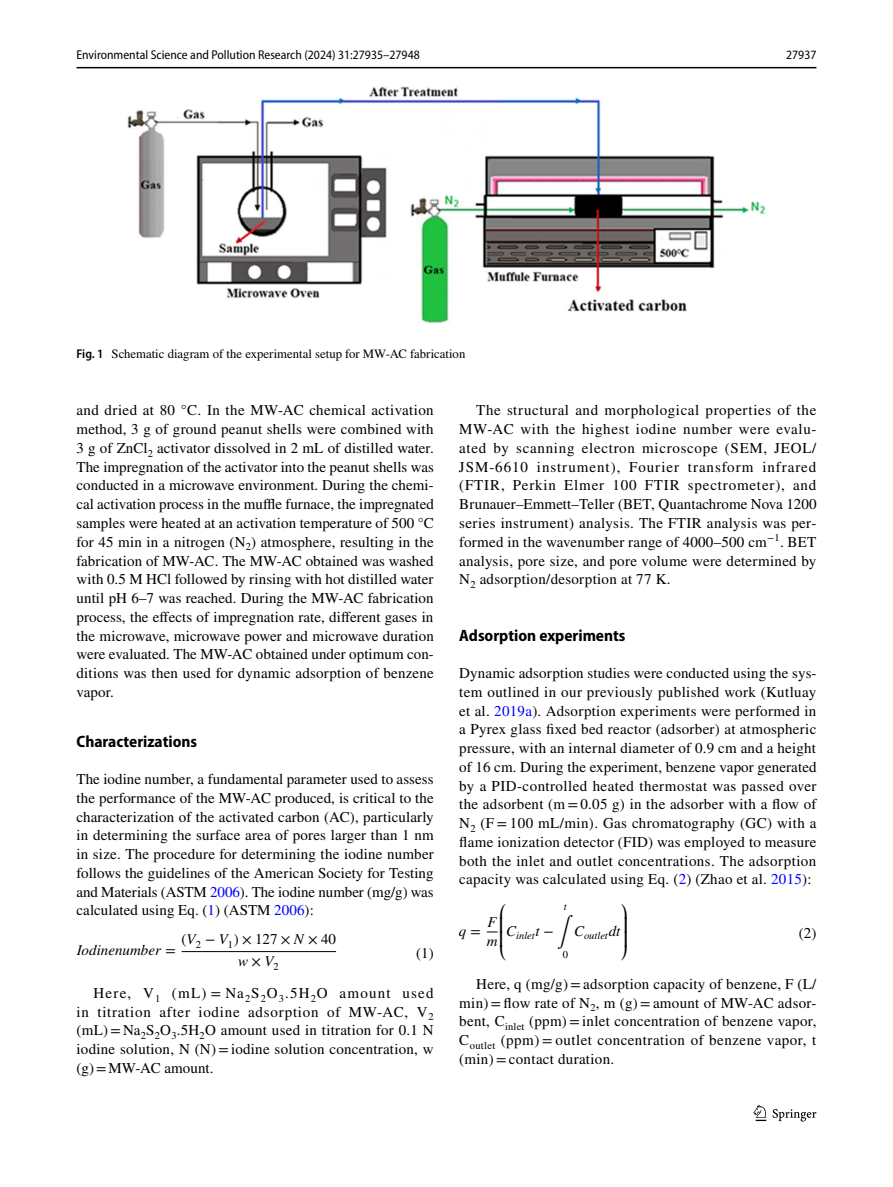
<style>
.page{position:relative;width:893px;height:1187px;background:#fff}
.page>*{position:absolute;margin:0;border:0;box-sizing:border-box;transform-origin:0 0}
.t1{font:700 semi-condensed 16.5px "Myriad Pro";color:#000}
.t2{font:15px/18.8px "STIX";letter-spacing:.015em;color:#000;text-align:justify}
.t3{font:italic 15px "STIX General";color:#000}
.t4{font:15px "STIX Math";color:#000}
.t5{font:15px/14px "STIX Math Extensions";color:#000}
.t6{font:15px/19.2px "STIX General Italic 2";color:#000}
.t7{font:15px "STIX Math Calligraphy";color:#000}
.t8{font:semi-condensed 12.75px "Myriad Pro";color:#000}
.t9{font:12.75px "STIX";color:#000}
.t10{font:10.5px "STIX General Italic 2";color:#000}
.t11{font:10.5px "STIX General";color:#000}
.s1{font-family:"Myriad Pro";font-weight:600;font-stretch:semi-condensed}
.s2{color:#00f}
.s3{font-family:"STIX General";font-style:italic}
.s4{font-family:"STIX General Regular 2"}
.s5{font-family:"STIX Math";font-style:normal}
.s6{font-family:"STIX Math Extensions"}
.s7{font-family:"STIX Math Regular 2"}
</style>
<div class="page">
<hr style="left:77px;top:67px;width:739px;height:1px;background:#000">
<svg style="left:753px;top:1105px;width:13px;height:15px"></svg>
<svg style="left:773px;top:1109px;width:43px;height:12px"></svg>
<hr style="left:182px;top:951px;width:154px;height:1px;background:#000">
<img style="left:128px;top:87px;width:637px;height:236px">
<p class="t8" style="left:77px;top:48px;width:345px">Environmental Science and Pollution Research (2024) 31:27935–27948</p>
<p class="t8" style="left:786px;top:48px;width:32px">27937</p>
<p class="t9" style="left:77px;top:345px;width:390px"><span class="s1">Fig. 1</span> Schematic diagram of the experimental setup for MW-AC fabrication</p>
<p class="t2" style="left:77px;top:402px;width:359px">and dried at 80 °C. In the MW-AC chemical activation method, 3 g of ground peanut shells were combined with 3 g of ZnCl<sub>2</sub> activator dissolved in 2 mL of distilled water.<br>The impregnation of the activator into the peanut shells was conducted in a microwave environment. During the chemi&shy;cal activation process in the muffle furnace, the impregnated samples were heated at an activation temperature of 500 °C for 45 min in a nitrogen (N<sub>2</sub>) atmosphere, resulting in the fabrication of MW-AC. The MW-AC obtained was washed with 0.5 M HCl followed by rinsing with hot distilled water until pH 6–7 was reached. During the MW-AC fabrication process, the effects of impregnation rate, different gases in the microwave, microwave power and microwave duration were evaluated. The MW-AC obtained under optimum con&shy;ditions was then used for dynamic adsorption of benzene vapor.</p>
<p class="t1" style="left:77px;top:731px;width:122px">Characterizations</p>
<p class="t2" style="left:77px;top:770px;width:359px">The iodine number, a fundamental parameter used to assess the performance of the MW-AC produced, is critical to the characterization of the activated carbon (AC), particularly in determining the surface area of pores larger than 1 nm in size. The procedure for determining the iodine number follows the guidelines of the American Society for Testing and Materials (ASTM <span class="s2">2006</span>). The iodine number (mg/g) was calculated using Eq. (<span class="s2">1</span>) (ASTM <span class="s2">2006</span>):</p>
<p class="t4" style="left:182px;top:933px;width:156px">(<span class="s3">V</span><sub>2</sub> −<span class="s3">V</span><sub>1</sub>)×<span class="s4">127</span>×<span class="s3">N</span>×<span class="s4">40</span></p>
<p class="t3" style="left:238px;top:955px;width:42px">w<span class="s5">×</span>V<sub>2</sub></p>
<p class="t3" style="left:77px;top:945px;width:100px">Iodinenumber <span class="s5">=</span></p>
<p class="t2" style="left:416px;top:944px;width:19px">(1)</p>
<p class="t2" style="left:77px;top:984px;width:359px;text-indent:17px">Here, V<sub>1</sub> (mL) = -Na<sub>2</sub>S<sub>2</sub>O<sub>3</sub>.5H<sub>2</sub>O amount used in titration after iodine adsorption of MW-AC, V<sub>2 </sub>(mL)= -Na<sub>2</sub>S<sub>2</sub>O<sub>3</sub>.5H<sub>2</sub>O amount used in titration for 0.1 N iodine solution, N (N)=iodine solution concentration, w (g)=MW-AC amount.</p>
<p class="t2" style="left:459px;top:402px;width:359px;text-indent:17px">The structural and morphological properties of the MW-AC with the highest iodine number were evalu&shy;ated by scanning electron microscope (SEM, JEOL/ JSM-6610 instrument), Fourier transform infrared (FTIR, Perkin Elmer 100 FTIR spectrometer), and Brunauer–Emmett–Teller (BET, Quantachrome Nova 1200 series instrument) analysis. The FTIR analysis was per&shy;formed in the wavenumber range of 4000–500 cm<sup>−1</sup>. BET analysis, pore size, and pore volume were determined by N<sub>2</sub> adsorption/desorption at 77 K.</p>
<p class="t1" style="left:459px;top:625px;width:168px">Adsorption experiments</p>
<p class="t2" style="left:459px;top:664px;width:359px">Dynamic adsorption studies were conducted using the sys&shy;tem outlined in our previously published work (Kutluay et al. <span class="s2">2019a</span>). Adsorption experiments were performed in a Pyrex glass fixed bed reactor (adsorber) at atmospheric pressure, with an internal diameter of 0.9 cm and a height of 16 cm. During the experiment, benzene vapor generated by a PID-controlled heated thermostat was passed over the adsorbent (m =0.05 g) in the adsorber with a flow of N<sub>2</sub> (F = 100 mL/min). Gas chromatography (GC) with a flame ionization detector (FID) was employed to measure both the inlet and outlet concentrations. The adsorption capacity was calculated using Eq. (<span class="s2">2</span>) (Zhao et al. <span class="s2">2015</span>):</p>
<p class="t5" style="left:621px;top:905px;width:8px;text-align:justify">⎞ ⎟ ⎟</p>
<p class="t5" style="left:621px;top:943px;width:8px">⎠</p>
<p class="t5" style="left:499px;top:905px;width:8px;line-height:14.4px">⎛ ⎜</p>
<p class="t5" style="left:499px;top:943px;width:8px">⎝</p>
<p class="t10" style="left:564px;top:903px;width:4px">t</p>
<p class="t7" style="left:557px;top:930px;width:10px">∫</p>
<p class="t11" style="left:563px;top:948px;width:7px">0</p>
<p class="t6" style="left:487px;top:913px;width:21px">F m<span class="s6">⎜</span></p>
<p class="t10" style="left:574px;top:932px;width:48px"><sup>C</sup>outlet<sup>dt</sup></p>
<p class="t10" style="left:506px;top:932px;width:49px"><sup>C</sup>inlet<sup>t</sup> <sup>−</sup></p>
<p class="t6" style="left:459px;top:922px;width:23px">q <span class="s7">=</span></p>
<p class="t2" style="left:799px;top:924px;width:19px">(2)</p>
<p class="t2" style="left:459px;top:975px;width:359px;text-indent:17px">Here, q (mg/g)=adsorption capacity of benzene, F (L/ min)=flow rate of N<sub>2</sub>, m (g)=amount of MW-AC adsor&shy;bent, C<sub>inlet</sub> (ppm)=inlet concentration of benzene vapor, C<sub>outlet</sub> (ppm) = outlet concentration of benzene vapor, t (min)=contact duration.</p>
</div>
